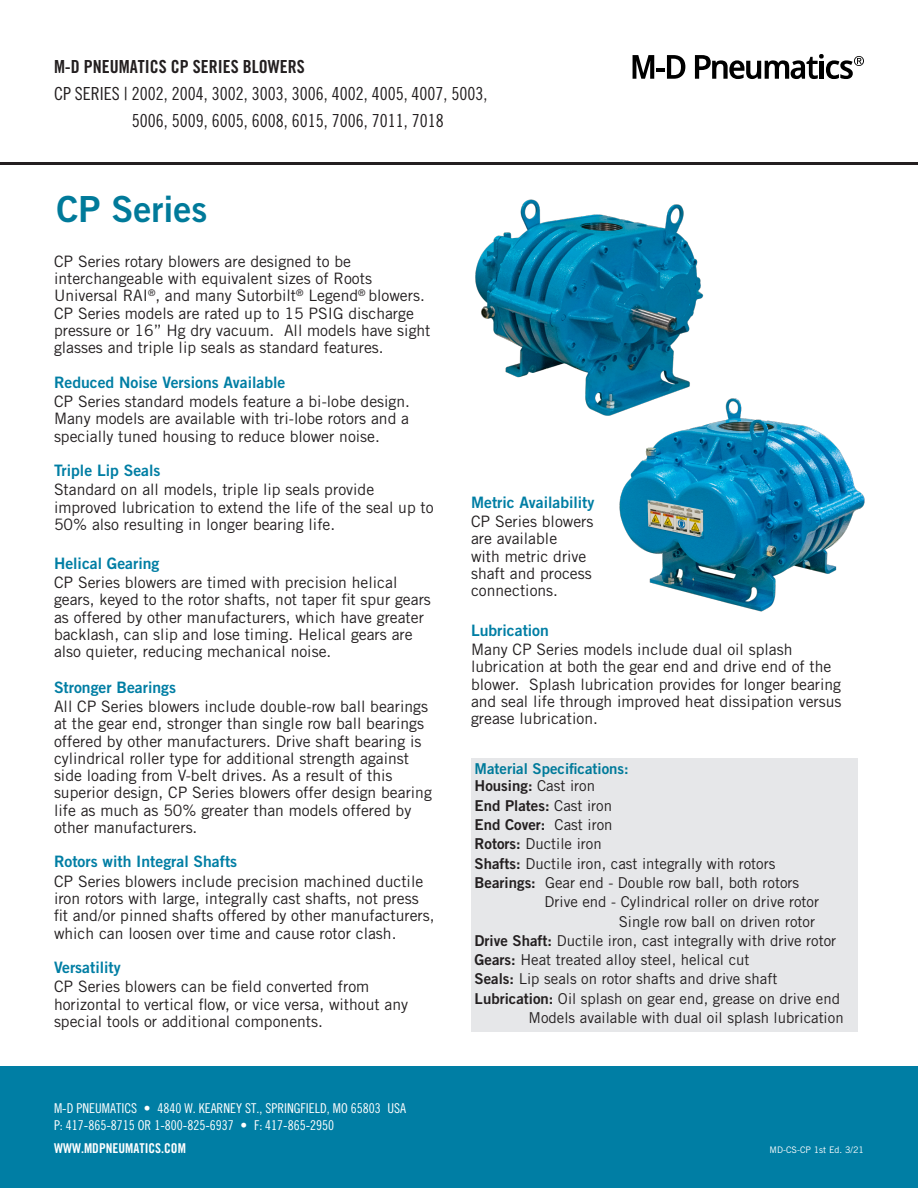
<style>
.page{position:relative;width:918px;height:1188px;background:#fff}
.page>*{position:absolute;margin:0;border:0;box-sizing:border-box;transform-origin:0 0}
.t1{font:36px "Trade Gothic LT Std Bd 2";color:#007a9a}
.t2{font:18px/27px "Trade Gothic LT Cond Eighteen";color:#231f20}
.t3{font:18px "Trade Gothic LT Bold Cond Twenty";color:#231f20}
.t4{font:15.75px/17.2px "Trade Gothic LT Std";color:#231f20}
.t5{font:15.75px "Trade Gothic LT Std Bd 2";color:#007ea4}
.t6{font:15px "Trade Gothic LT Std";color:#231f20}
.t7{font:15px "Trade Gothic LT Std Bd 2";color:#231f20}
.t8{font:15px "Trade Gothic LT Std Bd 2";color:#007a9a}
.t9{font:13.5px/16.5px "Trade Gothic LT Cond Eighteen";color:#fff}
.t10{font:13.5px "Trade Gothic LT Bold Cond Twenty";color:#fff}
.t11{font:9px "Trade Gothic LT";color:#fff}
.s1{font-family:"Trade Gothic LT Std"}
.s2{font-family:"Trade Gothic LT Std Bd 2"}
</style>
<div class="page">
<div style="left:0;top:1066px;width:918px;height:122px;background:#007ea4"></div>
<svg style="left:633px;top:55px;width:52px;height:24px"></svg>
<svg style="left:695px;top:54px;width:169px;height:25px"></svg>
<hr style="left:0;top:162px;width:918px;height:3px;background:#231f20">
<div style="left:471px;top:758px;width:386px;height:273px;background:#e6e7e9"></div>
<img style="left:475px;top:199px;width:229px;height:217px">
<img style="left:619px;top:389px;width:246px;height:223px">
<p class="t3" style="left:54px;top:56px;width:252px">M-D PNEUMATICS CP SERIES BLOWERS</p>
<p class="t2" style="left:132px;top:80px;width:357px;text-indent:-78px">CP SERIES | 2002, 2004, 3002, 3003, 3006, 4002, 4005, 4007, 5003,<br>5006, 5009, 6005, 6008, 6015, 7006, 7011, 7018</p>
<p class="t1" style="left:57px;top:187px;width:152px">CP Series</p>
<p class="t4" style="left:54px;top:252px;width:378px">CP Series rotary blowers are designed to be interchangeable with equivalent sizes of Roots Universal RAI<sup>®</sup>, and many Sutorbilt<sup>®</sup> Legend<sup>®</sup> blowers.<br>CP Series models are rated up to 15 PSIG discharge pressure or 16” Hg dry vacuum. All models have sight glasses and triple lip seals as standard features.</p>
<p class="t5" style="left:54px;top:372px;width:233px">Reduced Noise Versions Available</p>
<p class="t4" style="left:54px;top:393px;width:358px">CP Series standard models feature a bi-lobe design.</p>
<p class="t4" style="left:54px;top:410px;width:357px">Many models are available with tri-lobe rotors and a specially tuned housing to reduce blower noise.</p>
<p class="t5" style="left:54px;top:461px;width:108px">Triple Lip Seals</p>
<p class="t4" style="left:54px;top:481px;width:381px">Standard on all models, triple lip seals provide improved lubrication to extend the life of the seal up to<br>50% also resulting in longer bearing life.</p>
<p class="t5" style="left:54px;top:553px;width:107px">Helical Gearing</p>
<p class="t4" style="left:54px;top:574px;width:378px">CP Series blowers are timed with precision helical gears, keyed to the rotor shafts, not taper fit spur gears as offered by other manufacturers, which have greater backlash, can slip and lose timing. Helical gears are also quieter, reducing mechanical noise.</p>
<p class="t5" style="left:54px;top:677px;width:124px">Stronger Bearings</p>
<p class="t4" style="left:54px;top:698px;width:379px">All CP Series blowers include double-row ball bearings at the gear end, stronger than single row ball bearings offered by other manufacturers. Drive shaft bearing is cylindrical roller type for additional strength against side loading from V-belt drives. As a result of this superior design, CP Series blowers offer design bearing life as much as 50% greater than models offered by other manufacturers.</p>
<p class="t5" style="left:54px;top:852px;width:185px">Rotors with Integral Shafts</p>
<p class="t4" style="left:54px;top:872px;width:382px">CP Series blowers include precision machined ductile iron rotors with large, integrally cast shafts, not press fit and/or pinned shafts offered by other manufacturers, which can loosen over time and cause rotor clash.</p>
<p class="t5" style="left:54px;top:958px;width:68px">Versatility</p>
<p class="t4" style="left:54px;top:978px;width:356px">CP Series blowers can be field converted from horizontal to vertical flow, or vice versa, without any special tools or additional components.</p>
<p class="t5" style="left:471px;top:492px;width:125px">Metric Availability</p>
<p class="t4" style="left:471px;top:513px;width:124px">CP Series blowers are available<br>with metric drive shaft and process connections.</p>
<p class="t5" style="left:471px;top:620px;width:79px">Lubrication</p>
<p class="t4" style="left:471px;top:641px;width:372px">Many CP Series models include dual oil splash lubrication at both the gear end and drive end of the blower. Splash lubrication provides for longer bearing and seal life through improved heat dissipation versus grease lubrication.</p>
<p class="t8" style="left:475px;top:759px;width:156px">Material Specifications:</p>
<p class="t7" style="left:475px;top:777px;width:122px">Housing: <span class="s1">Cast iron</span></p>
<p class="t7" style="left:475px;top:796px;width:139px">End Plates: <span class="s1">Cast iron</span></p>
<p class="t7" style="left:475px;top:815px;width:139px">End Cover: <span class="s1">Cast iron</span></p>
<p class="t6" style="left:475px;top:835px;width:129px"><span class="s2">Rotors:</span> Ductile iron</p>
<p class="t6" style="left:475px;top:854px;width:302px"><span class="s2">Shafts:</span> Ductile iron, cast integrally with rotors</p>
<p class="t6" style="left:475px;top:873px;width:326px"><span class="s2">Bearings:</span> Gear end - Double row ball, both rotors</p>
<p class="t6" style="left:545px;top:893px;width:276px">Drive end - Cylindrical roller on drive rotor</p>
<p class="t6" style="left:619px;top:912px;width:198px">Single row ball on driven rotor</p>
<p class="t6" style="left:475px;top:931px;width:363px"><span class="s2">Drive Shaft:</span> Ductile iron, cast integrally with drive rotor</p>
<p class="t6" style="left:475px;top:951px;width:276px"><span class="s2">Gears:</span> Heat treated alloy steel, helical cut</p>
<p class="t6" style="left:475px;top:970px;width:304px"><span class="s2">Seals:</span> Lip seals on rotor shafts and drive shaft</p>
<p class="t6" style="left:475px;top:989px;width:367px"><span class="s2">Lubrication:</span> Oil splash on gear end, grease on drive end</p>
<p class="t6" style="left:529px;top:1009px;width:317px">Models available with dual oil splash lubrication</p>
<p class="t9" style="left:54px;top:1100px;width:354px">M-D PNEUMATICS • 4840 W. KEARNEY ST., SPRINGFIELD, MO 65803 USA<br>P: 417-865-8715 OR 1-800-825-6937 • F: 417-865-2950</p>
<p class="t10" style="left:54px;top:1140px;width:133px">WWW.MDPNEUMATICS.COM</p>
<p class="t11" style="left:770px;top:1145px;width:96px">MD-CS-CP 1st Ed. 3/21</p>
</div>
